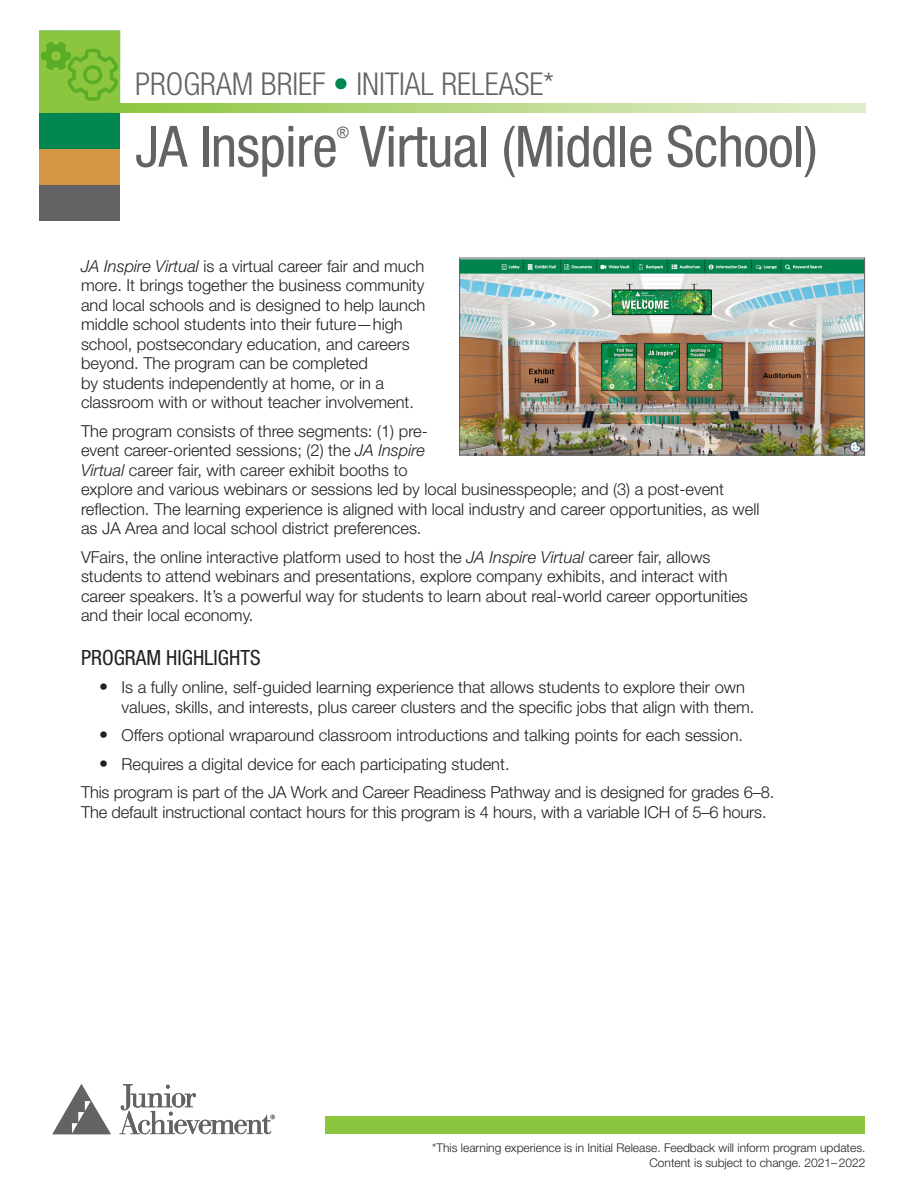
<style>
.page{position:relative;width:918px;height:1188px;background:#fff}
.page>*{position:absolute;margin:0;border:0;box-sizing:border-box;transform-origin:0 0}
.t1{font:condensed 57px "Helvetica Neue LT Std";letter-spacing:-.01em;color:#636366}
.t2{font:300 condensed 31.5px "Helvetica Neue LT Std";color:#636366}
.t3{font:condensed 21px "Helvetica Neue LT Std";color:#231f20}
.Body{font:300 16.5px/19.5px "Helvetica Neue LT Std";color:#231f20}
.t4{font:15.75px "Arial";color:#636366}
.footnote{font:300 12px/15px "Helvetica Neue LT Std";color:#231f20;text-align:right}
.s1{color:#008751}
.s2{font-style:italic}
.s3{font-weight:400;font-size:18px}
</style>
<div class="page">
<svg style="left:120px;top:104px;width:746px;height:8px;background:#bada8a"></svg>
<div style="left:326px;top:1116px;width:540px;height:18px;background:#8bc63e"></div>
<div style="left:39px;top:149px;width:81px;height:36px;background:#d39743"></div>
<div style="left:39px;top:113px;width:81px;height:36px;background:#008751"></div>
<div style="left:39px;top:185px;width:81px;height:36px;background:#636366"></div>
<div style="left:39px;top:31px;width:81px;height:82px;background:#8bc63e"></div>
<svg style="left:41px;top:42px;width:77px;height:59px"></svg>
<img style="left:461px;top:260px;width:402px;height:193px">
<div style="left:459px;top:258px;width:406px;height:197px;border:1px solid #636366"></div>
<svg style="left:119px;top:1084px;width:156px;height:51px"></svg>
<svg style="left:53px;top:1084px;width:58px;height:50px"></svg>
<h1 class="t2" style="left:135px;top:65px;width:421px">PROGRAM BRIEF <span class="s1">•</span> INITIAL RELEASE*</h1>
<h2 class="t1" style="left:135px;top:114px;width:684px">JA Inspire Virtual (Middle School)</h2>
<h2 class="t4" style="left:337px;top:122px;width:13px">®</h2>
<p class="Body" style="left:81px;top:256px;width:346px"><span class="s2">JA Inspire Virtual</span> is a virtual career fair and much more. It brings together the business community and local schools and is designed to help launch middle school students into their future—high school, postsecondary education, and careers beyond. The program can be completed<br>by students independently at home, or in a classroom with or without teacher involvement.</p>
<p class="Body" style="left:81px;top:421px;width:680px">The program consists of three segments: (1) pre-<br>event career-oriented sessions; (2) the <span class="s2">JA Inspire<br>Virtual</span> career fair, with career exhibit booths to<br>explore and various webinars or sessions led by local businesspeople; and (3) a post-event reflection. The learning experience is aligned with local industry and career opportunities, as well as JA Area and local school district preferences.</p>
<p class="Body" style="left:81px;top:547px;width:668px">VFairs, the online interactive platform used to host the <span class="s2">JA Inspire Virtual</span> career fair, allows students to attend webinars and presentations, explore company exhibits, and interact with career speakers. It’s a powerful way for students to learn about real-world career opportunities and their local economy.</p>
<h3 class="t3" style="left:81px;top:645px;width:181px">PROGRAM HIGHLIGHTS</h3>
<p class="Body" style="left:122px;top:677px;width:634px;text-indent:-22px"><span class="s3">•</span> Is a fully online, self-guided learning experience that allows students to explore their own values, skills, and interests, plus career clusters and the specific jobs that align with them.</p>
<p class="Body" style="left:99px;top:725px;width:646px"><span class="s3">•</span> Offers optional wraparound classroom introductions and talking points for each session.</p>
<p class="Body" style="left:99px;top:754px;width:412px"><span class="s3">•</span> Requires a digital device for each participating student.</p>
<p class="Body" style="left:81px;top:782px;width:695px">This program is part of the JA Work and Career Readiness Pathway and is designed for grades 6–8.<br>The default instructional contact hours for this program is 4 hours, with a variable ICH of 5–6 hours.</p>
<p class="footnote" style="left:432px;top:1140px;width:435px">*This learning experience is in Initial Release. Feedback will inform program updates.<br>Content is subject to change. 2021–2022</p>
</div>
